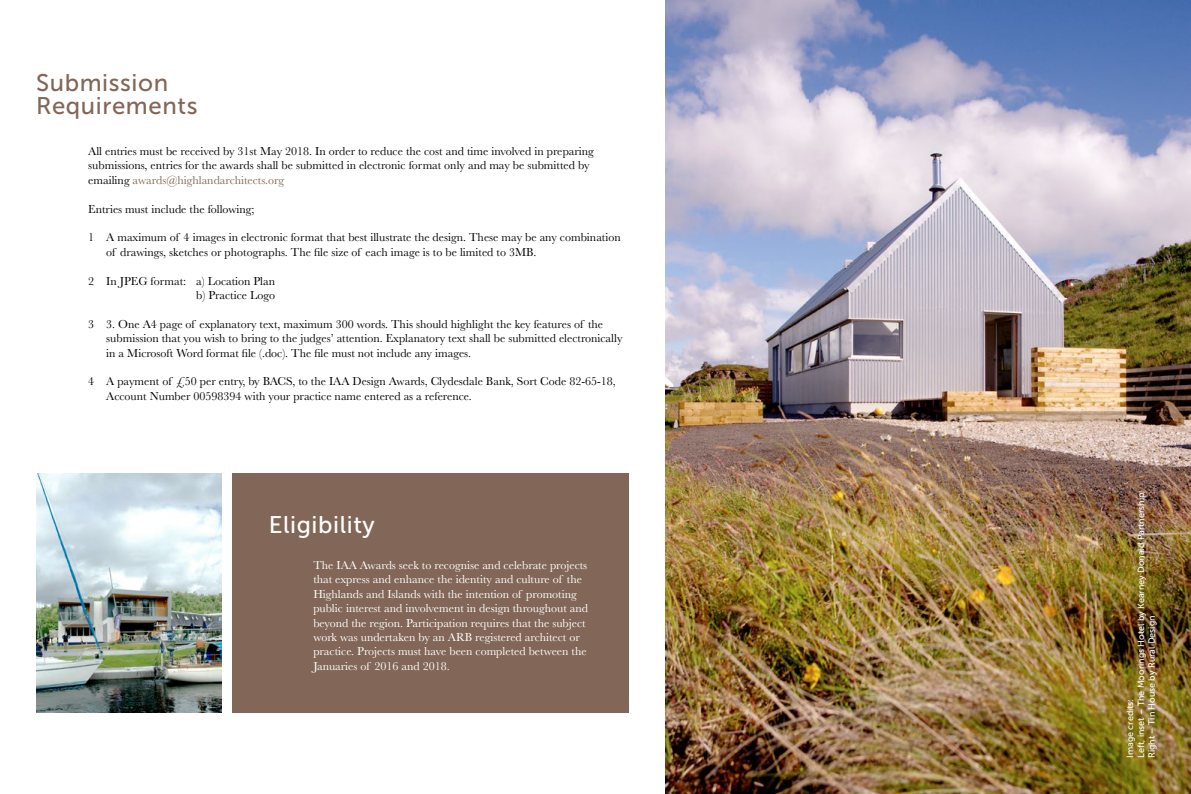
<style>
.page{position:relative;width:1191px;height:794px;background:#fff}
.page>*{position:absolute;margin:0;border:0;box-sizing:border-box;transform-origin:0 0}
.t1{font:24px/23px "Museo Sans 500";letter-spacing:.025em;color:#826758}
.t2{font:24px "Museo Sans 500";letter-spacing:.025em;color:#fff}
.t3{font:12px/14.4px "Baskerville";color:#000}
.t4{font:12px/14.4px "Baskerville";color:#fff}
.t5{font:9px/10.8px "Museo Sans 500";color:#fff}
.s1{color:#826758}
</style>
<div class="page">
<img style="left:665px;top:0;width:525px;height:794px">
<div style="left:233px;top:473px;width:396px;height:239px;background:#826758"></div>
<img style="left:36px;top:473px;width:186px;height:239px">
<h1 class="t1" style="left:36px;top:71px;width:163px">Submission<br>Requirements</h1>
<p class="t3" style="left:88px;top:144px;width:507px">All entries must be received by 31st May 2018. In order to reduce the cost and time involved in preparing submissions, entries for the awards shall be submitted in electronic format only and may be submitted by emailing <span class="s1">awards@highlandarchitects.org</span></p>
<p class="t3" style="left:88px;top:202px;width:168px">Entries must include the following;</p>
<p class="t3" style="left:106px;top:230px;width:516px;text-indent:-18px">1 A maximum of 4 images in electronic format that best illustrate the design. These may be any combination of drawings, sketches or photographs. The file size of each image is to be limited to 3MB.</p>
<p class="t3" style="left:88px;top:274px;width:188px;text-align:right">2 In JPEG format: a) Location Plan b) Practice Logo</p>
<p class="t3" style="left:106px;top:317px;width:518px;text-indent:-18px">3 3. One A4 page of explanatory text, maximum 300 words. This should highlight the key features of the submission that you wish to bring to the judges’ attention. Explanatory text shall be submitted electronically in a Microsoft Word format file (.doc). The file must not include any images.</p>
<p class="t3" style="left:106px;top:374px;width:511px;text-indent:-18px">4 A payment of £50 per entry, by BACS, to the IAA Design Awards, Clydesdale Bank, Sort Code 82-65-18,<br>Account Number 00598394 with your practice name entered as a reference.</p>
<h1 class="t2" style="left:269px;top:511px;width:107px">Eligibility</h1>
<p class="t4" style="left:313px;top:558px;width:276px">The IAA Awards seek to recognise and celebrate projects that express and enhance the identity and culture of the Highlands and Islands with the intention of promoting public interest and involvement in design throughout and beyond the region. Participation requires that the subject work was undertaken by an ARB registered architect or practice. Projects must have been completed between the Januaries of 2016 and 2018.</p>
<p class="t5" style="left:1124px;top:758px;width:269px;rotate:-90deg">Image credits:<br>Left, inset – The Moorings Hotel by Kearney Donald Partnership;<br>Right – Tin House by Rural Design</p>
</div>
